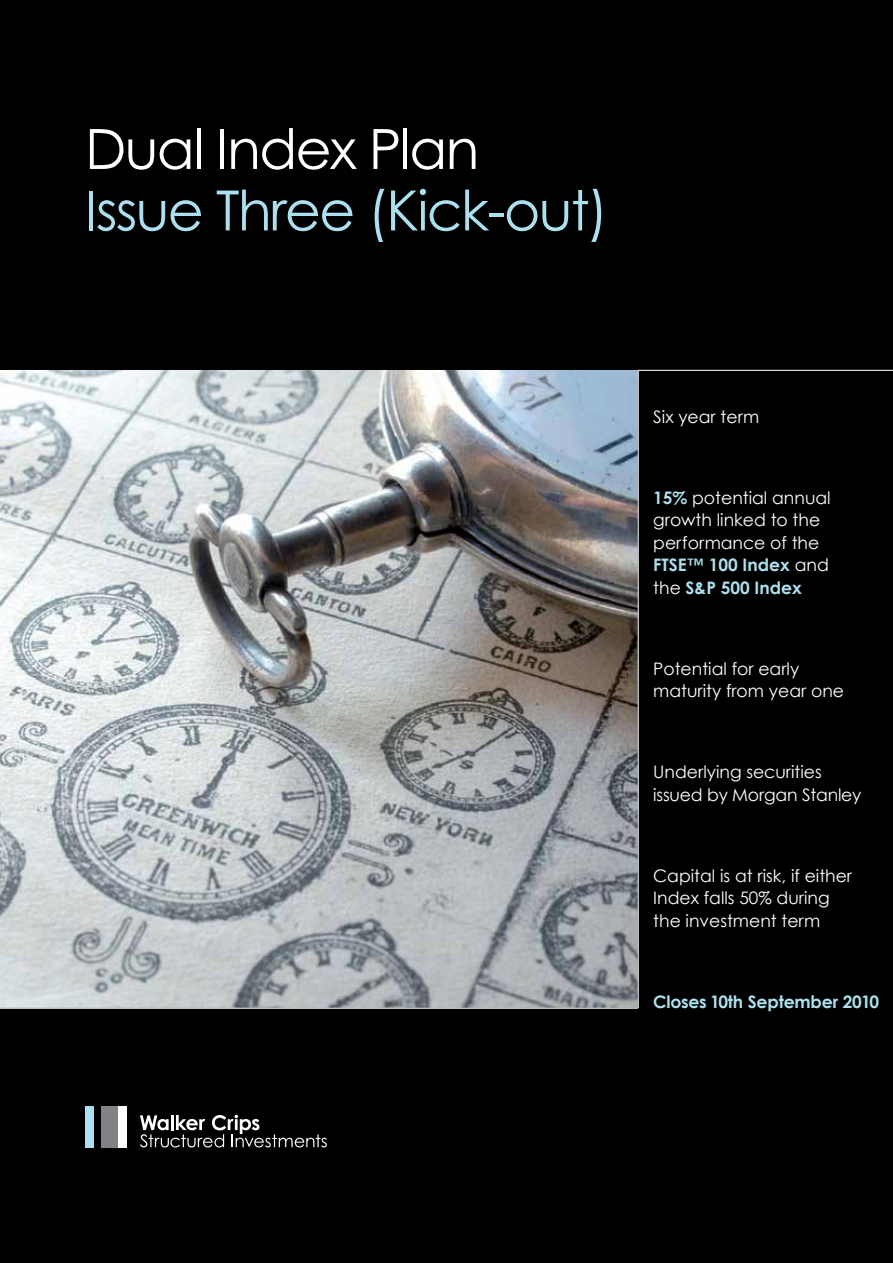
<style>
.page{position:relative;width:893px;height:1263px;background:#000}
.page>*{position:absolute;margin:0;border:0;box-sizing:border-box;transform-origin:0 0}
.t1{font:55.5px "Century Gothic";letter-spacing:-.03em;color:#ade0ee}
.t2{font:55.5px "Century Gothic";letter-spacing:-.03em;color:#fff}
.t3{font:17.25px/22.5px "Century Gothic";color:#fff}
.t4{font:700 17.25px "Century Gothic";letter-spacing:-.01em;color:#ade0ee}
.s1{font-weight:700;color:#ade0ee}
</style>
<div class="page">
<img style="left:0;top:370px;width:638px;height:638px">
<hr style="left:638px;top:370px;width:1px;height:638px;background:#fff">
<hr style="left:638px;top:370px;width:255px;height:1px;background:#fff">
<hr style="left:0;top:1008px;width:638px;height:1px;background:#fff">
<div style="left:102px;top:1106px;width:16px;height:41px;background:#808285"></div>
<div style="left:85px;top:1106px;width:8px;height:41px;background:#ade0ee"></div>
<div style="left:118px;top:1106px;width:8px;height:41px;background:#fff"></div>
<svg style="left:140px;top:1115px;width:187px;height:32px"></svg>
<h1 class="t2" style="left:85px;top:115px;width:396px">Dual Index Plan</h1>
<h1 class="t1" style="left:85px;top:177px;width:525px">Issue Three (Kick-out)</h1>
<p class="t3" style="left:653px;top:405px;width:108px">Six year term</p>
<p class="t3" style="left:653px;top:486px;width:179px"><span class="s1">15%</span> potential annual growth linked to the performance of the<br><span class="s1">FTSE™ 100 Index</span> and the <span class="s1">S&amp;P 500 Index</span></p>
<p class="t3" style="left:653px;top:657px;width:192px">Potential for early maturity from year one</p>
<p class="t3" style="left:653px;top:761px;width:210px">Underlying securities issued by Morgan Stanley</p>
<p class="t3" style="left:653px;top:864px;width:200px">Capital is at risk, if either<br>Index falls 50% during the investment term</p>
<p class="t4" style="left:653px;top:991px;width:227px">Closes 10th September 2010</p>
</div>
